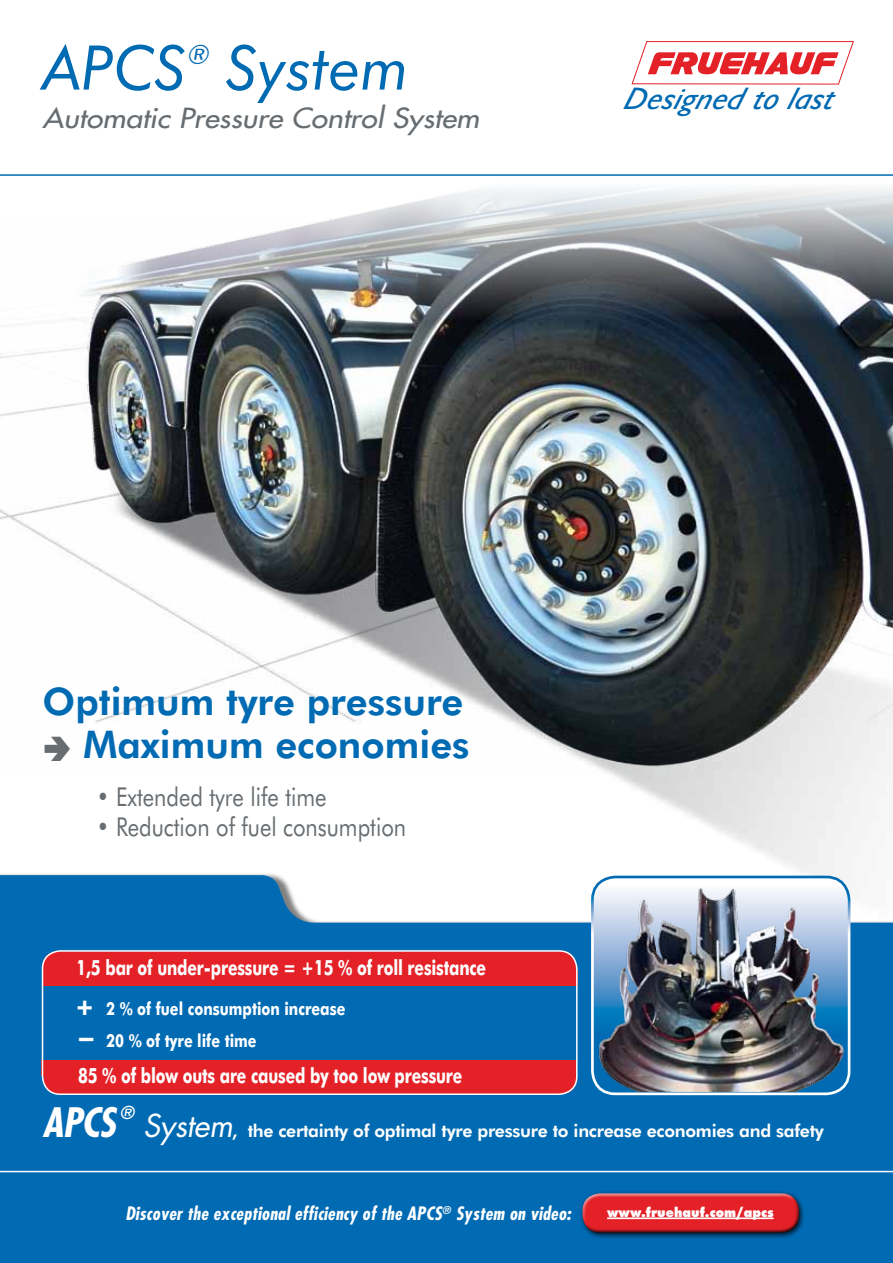
<style>
.page{position:relative;width:893px;height:1263px;background:#fff}
.page>*{position:absolute;margin:0;border:0;box-sizing:border-box;transform-origin:0 0}
.t1{font:italic 61.65px "Futura BT";color:#006ab3}
.t2{font:italic 700 condensed 39.45px "Futura";color:#fff}
.t3{font:800 38.1px/42.8px "Futura BT";color:#006ab3;text-align:right}
.t4{font:italic 31.35px "Gill Sans";color:#006ab3;scale:1.09 1}
.t5{font:italic 27px "Futura";color:#676d71;scale:1.11 1}
.t6{font:italic 27px "Futura BT";color:#006ab3}
.t7{font:25.95px "Futura BT";color:#676d71;scale:.85 1}
.t8{font:700 21px "Futura BT";letter-spacing:-.01em;color:#fff;scale:.75 1}
.t9{font:italic 700 condensed 18px "Futura";letter-spacing:.015em;color:#fff}
.t10{font:700 18px "Futura BT";color:#fff;scale:.8 1}
.t11{font:800 17.55px "Futura BT";letter-spacing:-.015em;color:#fff}
.t12{font:italic 700 condensed 17.4px "Futura";color:#fff}
.t13{font:800 14.1px "Futura T";color:#fff;scale:.96 1}
.s1{font-weight:900;font-size:24px}
.s2{font-family:"Futura";font-weight:400;font-style:italic;font-size:30.9px}
</style>
<div class="page">
<img style="left:0;top:188px;width:893px;height:684px">
<svg style="left:631px;top:41px;width:223px;height:44px"></svg>
<svg style="left:0;top:875px;width:893px;height:388px;background:#1274b8"></svg>
<svg style="left:592px;top:877px;width:257px;height:217px"></svg>
<img style="left:592px;top:888px;width:256px;height:204px">
<div style="left:591px;top:876px;width:259px;height:219px;border:3px solid #fff;border-radius:23px"></div>
<div style="left:42px;top:971px;width:535px;height:15px;background:#e32127"></div>
<div style="left:43px;top:951px;width:533px;height:34px;background:#e32127;border-radius:15px"></div>
<div style="left:44px;top:1060px;width:533px;height:34px;background:#e32127;border-radius:15px"></div>
<hr style="left:0;top:174px;width:893px;height:2px;background:#006ab3">
<div style="left:42px;top:950px;width:536px;height:145px;border:2px solid #fff;border-radius:18px"></div>
<hr style="left:0;top:1171px;width:893px;height:1px;background:#fff">
<div style="left:579px;top:1190px;width:226px;height:49px;background:#000;opacity:.75"></div>
<div style="left:580px;top:1192px;width:220px;height:34px;background:#fff;opacity:.75"></div>
<div style="left:581px;top:1198px;width:220px;height:36px;background:#000;opacity:.75"></div>
<svg style="left:45px;top:736px;width:25px;height:25px"></svg>
<h1 class="t1" style="left:43px;top:30px;width:145px">APCS</h1>
<p class="t6" style="left:186px;top:38px;width:30px">®</p>
<h1 class="t1" style="left:226px;top:30px;width:184px">System</h1>
<p class="t5" style="left:43px;top:101px;width:395px">Automatic Pressure Control System</p>
<h3 class="t4" style="left:622px;top:80px;width:204px">Designedtolast</h3>
<h3 class="t3" style="left:43px;top:680px;width:429px">Optimum tyre pressure<br>Maximum economies</h3>
<p class="t7" style="left:97px;top:781px;width:272px">• Extended tyre life time</p>
<p class="t7" style="left:97px;top:811px;width:366px">• Reduction of fuel consumption</p>
<p class="t8" style="left:77px;top:955px;width:548px">1,5 bar of under-pressure = +15 % of roll resistance</p>
<p class="t10" style="left:75px;top:998px;width:340px"><span class="s1">+</span> 2 % of fuel consumption increase</p>
<p class="t10" style="left:79px;top:1029px;width:223px"><sup>—</sup> 20 % of tyre life time</p>
<p class="t8" style="left:78px;top:1063px;width:514px">85 % of blow outs are caused by too low pressure</p>
<h2 class="t2" style="left:43px;top:1098px;width:75px">APCS</h2>
<p class="t12" style="left:120px;top:1102px;width:16px">®</p>
<p class="t11" style="left:143px;top:1120px;width:682px"><span class="s2">System</span>, the certainty of optimal tyre pressure to increase economies and safety</p>
<p class="t9" style="left:125px;top:1202px;width:447px">Discover the exceptional efficiency of the APCS<sup>®</sup> System on video:</p>
<p class="t13" style="left:607px;top:1204px;width:175px">www.fruehauf.com/apcs</p>
</div>
